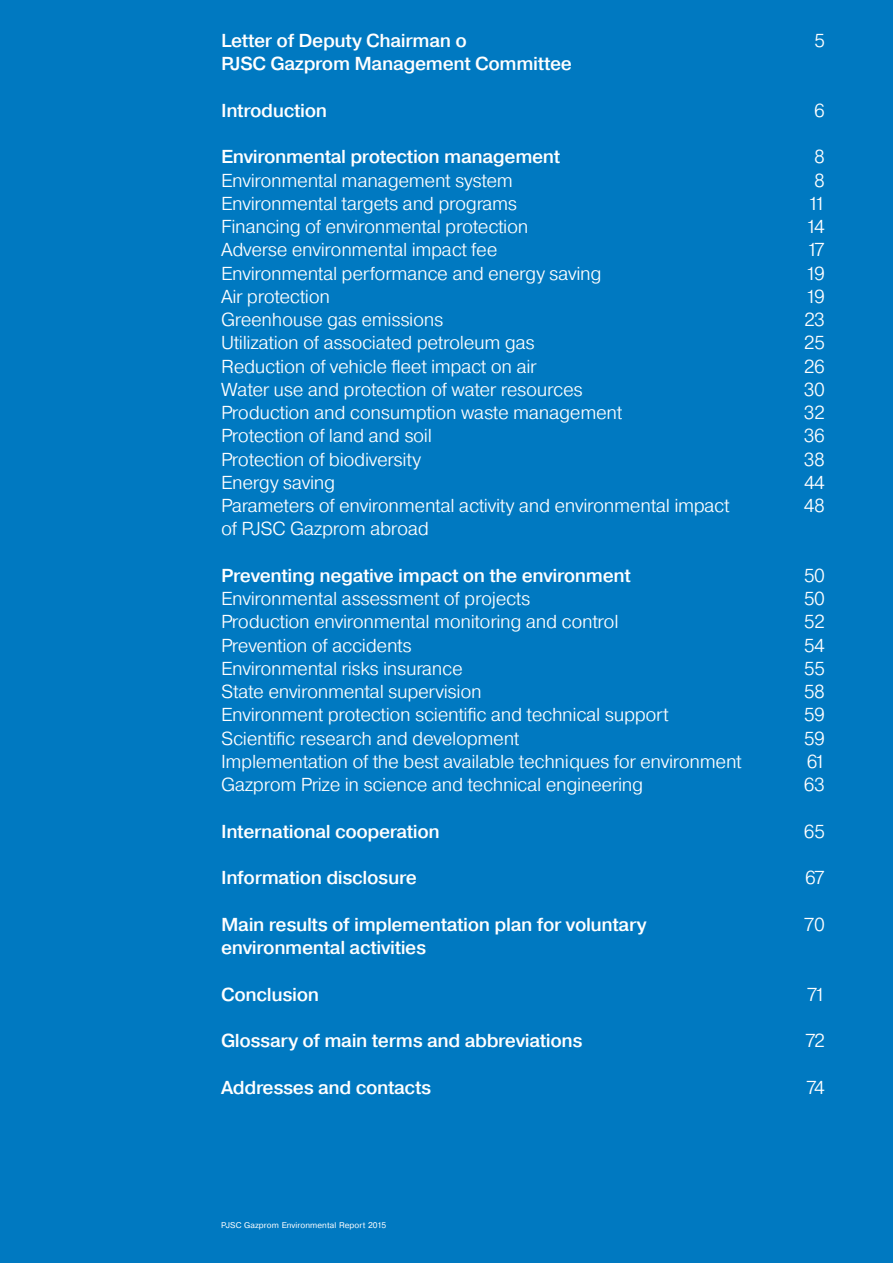
<style>
.page{position:relative;width:893px;height:1263px;background:#0079c1}
.page>*{position:absolute;margin:0;border:0;box-sizing:border-box;transform-origin:0 0}
.t1{font:300 18.75px "Pragmatica";letter-spacing:-.02em;color:#fff}
.t2{font:500 18.75px "Pragmatica";letter-spacing:-.02em;color:#fff}
.t3{font:8.25px "Pragmatica";letter-spacing:.01em;color:#fff}
</style>
<div class="page">
<p class="t2" style="left:221px;top:29px;width:247px">Letter of Deputy Chairman o</p>
<p class="t1" style="left:814px;top:29px;width:12px">5</p>
<p class="t2" style="left:221px;top:52px;width:352px">PJSC Gazprom Management Committee</p>
<p class="t2" style="left:221px;top:98px;width:108px">Introduction</p>
<p class="t1" style="left:814px;top:98px;width:12px">6</p>
<p class="t2" style="left:221px;top:145px;width:341px">Environmental protection management</p>
<p class="t1" style="left:814px;top:145px;width:12px">8</p>
<p class="t1" style="left:221px;top:168px;width:293px">Environmental management system</p>
<p class="t1" style="left:814px;top:168px;width:12px">8</p>
<p class="t1" style="left:221px;top:191px;width:298px">Environmental targets and programs</p>
<p class="t1" style="left:807px;top:191px;width:19px">11</p>
<p class="t1" style="left:221px;top:215px;width:309px">Financing of environmental protection</p>
<p class="t1" style="left:805px;top:215px;width:21px">14</p>
<p class="t1" style="left:221px;top:238px;width:278px">Adverse environmental impact fee</p>
<p class="t1" style="left:806px;top:238px;width:20px">17</p>
<p class="t1" style="left:221px;top:261px;width:382px">Environmental performance and energy saving</p>
<p class="t1" style="left:805px;top:261px;width:21px">19</p>
<p class="t1" style="left:221px;top:284px;width:111px">Air protection</p>
<p class="t1" style="left:805px;top:284px;width:21px">19</p>
<p class="t1" style="left:221px;top:308px;width:224px">Greenhouse gas emissions</p>
<p class="t1" style="left:804px;top:308px;width:22px">23</p>
<p class="t1" style="left:221px;top:331px;width:315px">Utilization of associated petroleum gas</p>
<p class="t1" style="left:804px;top:331px;width:23px">25</p>
<p class="t1" style="left:221px;top:354px;width:317px">Reduction of vehicle fleet impact on air</p>
<p class="t1" style="left:804px;top:354px;width:23px">26</p>
<p class="t1" style="left:221px;top:377px;width:363px">Water use and protection of water resources</p>
<p class="t1" style="left:804px;top:377px;width:23px">30</p>
<p class="t1" style="left:221px;top:401px;width:403px">Production and consumption waste management</p>
<p class="t1" style="left:804px;top:401px;width:23px">32</p>
<p class="t1" style="left:221px;top:424px;width:212px">Protection of land and soil</p>
<p class="t1" style="left:804px;top:424px;width:23px">36</p>
<p class="t1" style="left:221px;top:447px;width:201px">Protection of biodiversity</p>
<p class="t1" style="left:804px;top:447px;width:23px">38</p>
<p class="t1" style="left:221px;top:470px;width:116px">Energy saving</p>
<p class="t1" style="left:804px;top:470px;width:22px">44</p>
<p class="t1" style="left:221px;top:494px;width:510px">Parameters of environmental activity and environmental impact</p>
<p class="t1" style="left:804px;top:494px;width:23px">48</p>
<p class="t1" style="left:221px;top:517px;width:209px">of PJSC Gazprom abroad</p>
<p class="t2" style="left:221px;top:563px;width:411px">Preventing negative impact on the environment</p>
<p class="t1" style="left:804px;top:563px;width:23px">50</p>
<p class="t1" style="left:221px;top:587px;width:311px">Environmental assessment of projects</p>
<p class="t1" style="left:804px;top:587px;width:23px">50</p>
<p class="t1" style="left:221px;top:610px;width:399px">Production environmental monitoring and control</p>
<p class="t1" style="left:804px;top:610px;width:23px">52</p>
<p class="t1" style="left:221px;top:633px;width:192px">Prevention of accidents</p>
<p class="t1" style="left:804px;top:633px;width:23px">54</p>
<p class="t1" style="left:221px;top:656px;width:243px">Environmental risks insurance</p>
<p class="t1" style="left:804px;top:656px;width:23px">55</p>
<p class="t1" style="left:221px;top:680px;width:262px">State environmental supervision</p>
<p class="t1" style="left:804px;top:680px;width:23px">58</p>
<p class="t1" style="left:221px;top:703px;width:449px">Environment protection scientific and technical support</p>
<p class="t1" style="left:804px;top:703px;width:23px">59</p>
<p class="t1" style="left:221px;top:726px;width:300px">Scientific research and development</p>
<p class="t1" style="left:804px;top:726px;width:23px">59</p>
<p class="t1" style="left:221px;top:749px;width:522px">Implementation of the best available techniques for environment</p>
<p class="t1" style="left:807px;top:749px;width:20px">61</p>
<p class="t1" style="left:221px;top:773px;width:424px">Gazprom Prize in science and technical engineering</p>
<p class="t1" style="left:804px;top:773px;width:23px">63</p>
<p class="t2" style="left:221px;top:819px;width:220px">International cooperation</p>
<p class="t1" style="left:804px;top:819px;width:23px">65</p>
<p class="t2" style="left:221px;top:866px;width:197px">Information disclosure</p>
<p class="t1" style="left:805px;top:866px;width:21px">67</p>
<p class="t2" style="left:221px;top:912px;width:427px">Main results of implementation plan for voluntary</p>
<p class="t1" style="left:804px;top:912px;width:23px">70</p>
<p class="t2" style="left:221px;top:935px;width:207px">environmental activities</p>
<p class="t2" style="left:221px;top:982px;width:100px">Conclusion</p>
<p class="t1" style="left:807px;top:982px;width:20px">71</p>
<p class="t2" style="left:221px;top:1028px;width:363px">Glossary of main terms and abbreviations</p>
<p class="t1" style="left:805px;top:1028px;width:21px">72</p>
<p class="t2" style="left:221px;top:1075px;width:212px">Addresses and contacts</p>
<p class="t1" style="left:806px;top:1075px;width:20px">74</p>
<p class="t3" style="left:221px;top:1220px;width:167px">PJSC Gazprom Environmental Report 2015</p>
</div>
